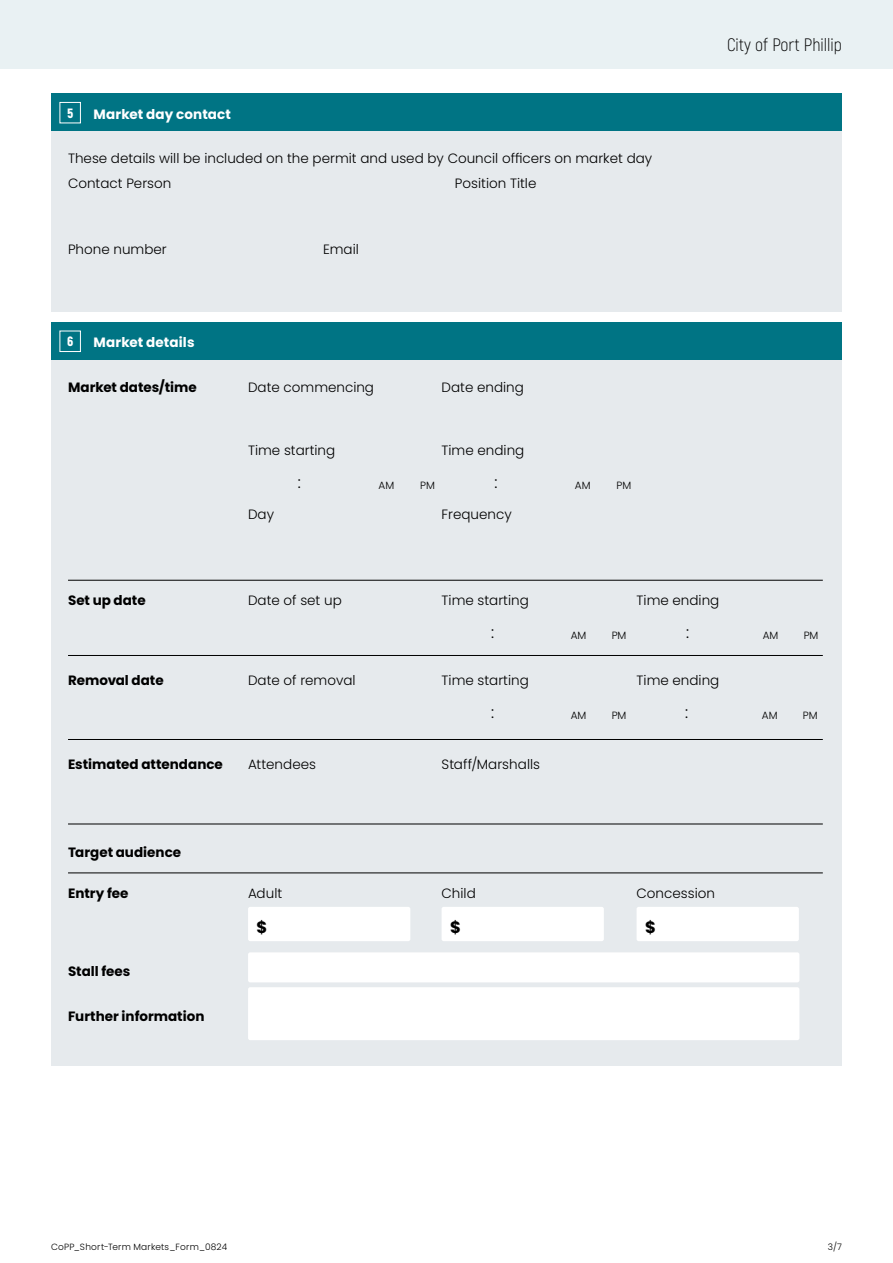
<style>
.page{position:relative;width:893px;height:1263px;background:#fff}
.page>*{position:absolute;margin:0;border:0;box-sizing:border-box;transform-origin:0 0}
.t1{font:300 18px "Akrobat";color:#000}
.t2{font:300 16.5px "Poppins";color:#000}
.t3{font:700 16.5px "Poppins";color:#000}
.t4{font:300 13.5px/24.8px "Poppins";color:#000}
.t5{font:700 13.5px "Poppins";color:#000}
.t6{font:700 13.5px "Poppins";letter-spacing:.01em;color:#fff}
.t7{font:900 13.5px "Akrobat";color:#fff}
.t8{font:300 10.5px "Poppins";letter-spacing:-.01em;color:#000}
.t9{font:300 9px "Poppins";letter-spacing:.025em;color:#000}
</style>
<div class="page">
<div style="left:0;top:0;width:893px;height:68px;background:#e9f1f3"></div>
<div style="left:51px;top:94px;width:791px;height:38px;background:#007484"></div>
<div style="left:51px;top:132px;width:791px;height:180px;background:#e6eaed"></div>
<div style="left:60px;top:102px;width:21px;height:21px;border:1px solid #fff"></div>
<div style="left:51px;top:322px;width:791px;height:38px;background:#007484"></div>
<div style="left:51px;top:360px;width:791px;height:706px;background:#e6eaed"></div>
<div style="left:60px;top:331px;width:21px;height:21px;border:1px solid #fff"></div>
<hr style="left:68px;top:580px;width:755px;height:1px;background:#000">
<hr style="left:68px;top:655px;width:755px;height:1px;background:#000">
<hr style="left:68px;top:739px;width:755px;height:1px;background:#000">
<hr style="left:68px;top:824px;width:755px;height:1px;background:#000">
<hr style="left:68px;top:873px;width:755px;height:1px;background:#000">
<div style="left:248px;top:907px;width:162px;height:34px;background:#fff;border-radius:2px"></div>
<div style="left:442px;top:907px;width:162px;height:34px;background:#fff;border-radius:2px"></div>
<div style="left:637px;top:907px;width:162px;height:34px;background:#fff;border-radius:2px"></div>
<div style="left:248px;top:952px;width:551px;height:30px;background:#fff;border-radius:2px"></div>
<div style="left:248px;top:987px;width:551px;height:53px;background:#fff;border-radius:2px"></div>
<p class="t7" style="left:67px;top:104px;width:8px">5</p>
<p class="t6" style="left:94px;top:106px;width:139px">Market day contact</p>
<p class="t4" style="left:68px;top:146px;width:586px">These details will be included on the permit and used by Council officers on market day<br>Contact Person</p>
<p class="t4" style="left:455px;top:171px;width:83px">Position Title</p>
<p class="t4" style="left:68px;top:237px;width:100px">Phone number</p>
<p class="t4" style="left:323px;top:237px;width:37px">Email</p>
<p class="t7" style="left:67px;top:333px;width:8px">6</p>
<p class="t6" style="left:94px;top:335px;width:102px">Market details</p>
<p class="t5" style="left:68px;top:379px;width:130px">Market dates/time</p>
<p class="t4" style="left:248px;top:375px;width:128px">Date commencing</p>
<p class="t4" style="left:442px;top:375px;width:84px">Date ending</p>
<p class="t4" style="left:248px;top:438px;width:89px">Time starting</p>
<p class="t4" style="left:442px;top:438px;width:84px">Time ending</p>
<p class="t2" style="left:298px;top:473px;width:5px">:</p>
<p class="t8" style="left:378px;top:480px;width:17px">AM</p>
<p class="t8" style="left:420px;top:480px;width:16px">PM</p>
<p class="t2" style="left:494px;top:473px;width:5px">:</p>
<p class="t8" style="left:575px;top:480px;width:17px">AM</p>
<p class="t8" style="left:616px;top:480px;width:16px">PM</p>
<p class="t4" style="left:248px;top:502px;width:28px">Day</p>
<p class="t4" style="left:442px;top:502px;width:72px">Frequency</p>
<h1 class="t1" style="left:727px;top:34px;width:116px">City of Port Phillip</h1>
<p class="t5" style="left:68px;top:592px;width:79px">Set up date</p>
<p class="t4" style="left:248px;top:588px;width:95px">Date of set up</p>
<p class="t4" style="left:442px;top:588px;width:89px">Time starting</p>
<p class="t4" style="left:637px;top:588px;width:84px">Time ending</p>
<p class="t2" style="left:491px;top:623px;width:5px">:</p>
<p class="t8" style="left:571px;top:630px;width:17px">AM</p>
<p class="t8" style="left:612px;top:630px;width:16px">PM</p>
<p class="t2" style="left:686px;top:623px;width:5px">:</p>
<p class="t8" style="left:763px;top:630px;width:17px">AM</p>
<p class="t8" style="left:804px;top:630px;width:16px">PM</p>
<p class="t5" style="left:68px;top:672px;width:97px">Removal date</p>
<p class="t4" style="left:248px;top:668px;width:109px">Date of removal</p>
<p class="t4" style="left:442px;top:668px;width:89px">Time starting</p>
<p class="t4" style="left:637px;top:668px;width:84px">Time ending</p>
<p class="t2" style="left:491px;top:702px;width:5px">:</p>
<p class="t8" style="left:571px;top:709px;width:17px">AM</p>
<p class="t8" style="left:612px;top:709px;width:16px">PM</p>
<p class="t2" style="left:685px;top:702px;width:5px">:</p>
<p class="t8" style="left:762px;top:709px;width:17px">AM</p>
<p class="t8" style="left:803px;top:709px;width:16px">PM</p>
<p class="t5" style="left:68px;top:756px;width:156px">Estimated attendance</p>
<p class="t4" style="left:248px;top:752px;width:70px">Attendees</p>
<p class="t4" style="left:442px;top:752px;width:100px">Staff/Marshalls</p>
<p class="t5" style="left:68px;top:844px;width:115px">Target audience</p>
<p class="t5" style="left:68px;top:885px;width:62px">Entry fee</p>
<p class="t4" style="left:248px;top:881px;width:36px">Adult</p>
<p class="t4" style="left:442px;top:881px;width:36px">Child</p>
<p class="t4" style="left:637px;top:881px;width:80px">Concession</p>
<p class="t3" style="left:257px;top:917px;width:12px">$</p>
<p class="t3" style="left:450px;top:917px;width:12px">$</p>
<p class="t3" style="left:645px;top:917px;width:12px">$</p>
<p class="t5" style="left:68px;top:963px;width:64px">Stall fees</p>
<p class="t5" style="left:68px;top:1008px;width:138px">Further information</p>
<p class="t9" style="left:51px;top:1241px;width:178px">CoPP_Short-Term Markets_Form_0824</p>
<p class="t9" style="left:828px;top:1241px;width:16px">3/7</p>
</div>
